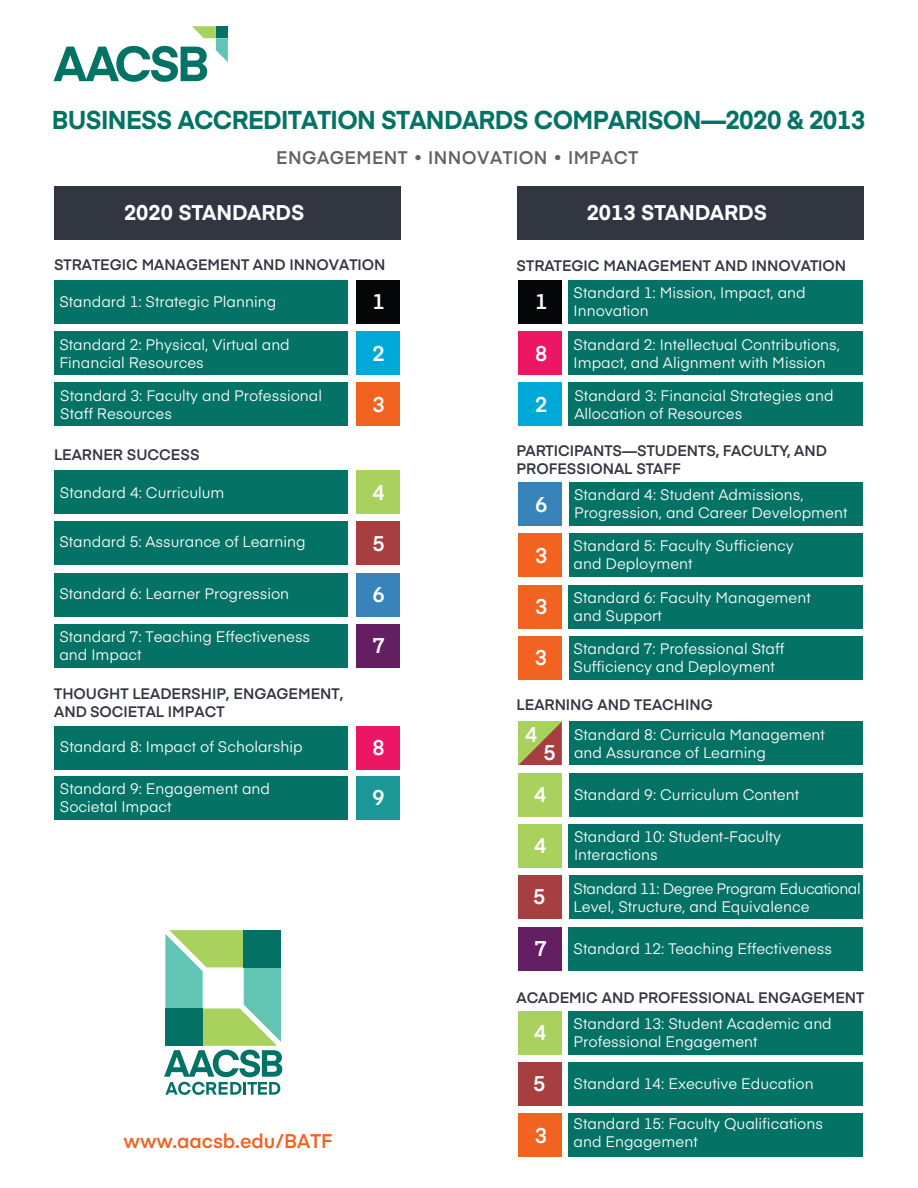
<style>
.page{position:relative;width:918px;height:1188px;background:#fff}
.page>*{position:absolute;margin:0;border:0;box-sizing:border-box;transform-origin:0 0}
.t1{font:700 25.5px "Eina 03";letter-spacing:-.025em;color:#057266}
.t2{font:700 21px "Eina 03";color:#fff}
.t3{font:600 21px/42.3px "Eina 03";color:#fff;text-align:center}
.t4{font:600 19.5px "Eina 03";color:#f26221}
.t5{font:600 18px "Eina 03";letter-spacing:.025em;color:#5f6369}
.t6{font:15px/18px "Eina 03";color:#fff}
.t7{font:600 15px/17.4px "Eina 03";color:#323640}
.t8{font:15px/18px "Eina 03";letter-spacing:-.03em;color:#fff}
</style>
<div class="page">
<div style="left:54px;top:186px;width:347px;height:54px;background:#323640"></div>
<div style="left:54px;top:280px;width:294px;height:43px;background:#057266"></div>
<div style="left:54px;top:332px;width:294px;height:43px;background:#057266"></div>
<div style="left:54px;top:383px;width:294px;height:43px;background:#057266"></div>
<div style="left:54px;top:470px;width:294px;height:44px;background:#057266"></div>
<div style="left:54px;top:522px;width:294px;height:43px;background:#057266"></div>
<div style="left:54px;top:573px;width:294px;height:43px;background:#057266"></div>
<div style="left:54px;top:624px;width:294px;height:44px;background:#057266"></div>
<div style="left:54px;top:726px;width:294px;height:43px;background:#057266"></div>
<div style="left:54px;top:776px;width:294px;height:43px;background:#057266"></div>
<div style="left:356px;top:280px;width:43px;height:43px;background:#050607"></div>
<div style="left:356px;top:332px;width:43px;height:43px;background:#00a9d8"></div>
<div style="left:356px;top:383px;width:43px;height:43px;background:#f26221"></div>
<div style="left:356px;top:470px;width:43px;height:44px;background:#a8d15d"></div>
<div style="left:356px;top:522px;width:43px;height:43px;background:#a73e40"></div>
<div style="left:356px;top:573px;width:43px;height:43px;background:#3883ba"></div>
<div style="left:356px;top:624px;width:43px;height:44px;background:#631f62"></div>
<div style="left:356px;top:726px;width:43px;height:43px;background:#ec1665"></div>
<div style="left:356px;top:776px;width:43px;height:43px;background:#1c9798"></div>
<div style="left:517px;top:186px;width:346px;height:54px;background:#323640"></div>
<div style="left:568px;top:280px;width:294px;height:43px;background:#057266"></div>
<div style="left:568px;top:332px;width:294px;height:43px;background:#057266"></div>
<div style="left:568px;top:383px;width:294px;height:43px;background:#057266"></div>
<div style="left:569px;top:482px;width:294px;height:44px;background:#057266"></div>
<div style="left:569px;top:534px;width:294px;height:43px;background:#057266"></div>
<div style="left:568px;top:585px;width:294px;height:43px;background:#057266"></div>
<div style="left:569px;top:636px;width:294px;height:44px;background:#057266"></div>
<div style="left:569px;top:722px;width:294px;height:43px;background:#057266"></div>
<div style="left:569px;top:773px;width:294px;height:43px;background:#057266"></div>
<div style="left:568px;top:824px;width:294px;height:44px;background:#057266"></div>
<div style="left:569px;top:876px;width:294px;height:43px;background:#057266"></div>
<div style="left:568px;top:927px;width:294px;height:43px;background:#057266"></div>
<div style="left:568px;top:1011px;width:294px;height:43px;background:#057266"></div>
<div style="left:568px;top:1062px;width:294px;height:43px;background:#057266"></div>
<div style="left:568px;top:1114px;width:294px;height:43px;background:#057266"></div>
<div style="left:519px;top:280px;width:43px;height:43px;background:#050607"></div>
<div style="left:519px;top:332px;width:43px;height:43px;background:#ec1665"></div>
<div style="left:519px;top:383px;width:43px;height:43px;background:#00a9d8"></div>
<div style="left:519px;top:482px;width:43px;height:44px;background:#3883ba"></div>
<div style="left:519px;top:534px;width:43px;height:43px;background:#f26221"></div>
<div style="left:519px;top:585px;width:43px;height:43px;background:#f26221"></div>
<div style="left:519px;top:636px;width:43px;height:44px;background:#f26221"></div>
<svg style="left:519px;top:722px;width:43px;height:43px;background:#a7864e"></svg>
<div style="left:519px;top:773px;width:43px;height:43px;background:#a8d15d"></div>
<div style="left:519px;top:824px;width:43px;height:44px;background:#a8d15d"></div>
<div style="left:519px;top:876px;width:43px;height:43px;background:#a73e40"></div>
<div style="left:519px;top:927px;width:43px;height:43px;background:#631f62"></div>
<div style="left:519px;top:1011px;width:43px;height:43px;background:#a8d15d"></div>
<div style="left:519px;top:1062px;width:43px;height:43px;background:#a73e40"></div>
<div style="left:519px;top:1114px;width:43px;height:43px;background:#f26221"></div>
<svg style="left:54px;top:26px;width:174px;height:56px"></svg>
<svg style="left:164px;top:930px;width:118px;height:165px"></svg>
<h1 class="t1" style="left:52px;top:101px;width:815px">BUSINESS ACCREDITATION STANDARDS COMPARISON—2020 &amp; 2013</h1>
<p class="t5" style="left:276px;top:145px;width:364px">ENGAGEMENT • INNOVATION • IMPACT</p>
<h2 class="t2" style="left:124px;top:196px;width:182px">2020 STANDARDS</h2>
<p class="t7" style="left:54px;top:255px;width:333px">STRATEGIC MANAGEMENT AND INNOVATION</p>
<p class="t6" style="left:59px;top:292px;width:218px">Standard 1: Strategic Planning</p>
<p class="t6" style="left:59px;top:334px;width:232px">Standard 2: Physical, Virtual and<br>Financial Resources</p>
<p class="t6" style="left:60px;top:385px;width:263px">Standard 3: Faculty and Professional<br>Staff Resources</p>
<p class="t7" style="left:54px;top:445px;width:147px">LEARNER SUCCESS</p>
<p class="t6" style="left:60px;top:483px;width:166px">Standard 4: Curriculum</p>
<p class="t6" style="left:59px;top:531px;width:248px">Standard 5: Assurance of Learning</p>
<p class="t6" style="left:59px;top:584px;width:231px">Standard 6: Learner Progression</p>
<p class="t6" style="left:59px;top:627px;width:252px">Standard 7: Teaching Effectiveness and Impact</p>
<p class="t7" style="left:54px;top:684px;width:291px">THOUGHT LEADERSHIP, ENGAGEMENT,<br>AND SOCIETAL IMPACT</p>
<p class="t6" style="left:60px;top:736px;width:244px">Standard 8: Impact of Scholarship</p>
<p class="t6" style="left:60px;top:779px;width:212px;line-height:17.4px">Standard 9: Engagement and<br>Societal Impact</p>
<h2 class="t3" style="left:373px;top:279px;width:14px">1</h2>
<h2 class="t3" style="left:373px;top:331px;width:14px">2</h2>
<h2 class="t3" style="left:373px;top:382px;width:14px">3</h2>
<h2 class="t3" style="left:373px;top:470px;width:14px">4</h2>
<h2 class="t3" style="left:373px;top:521px;width:14px">5</h2>
<h2 class="t3" style="left:373px;top:572px;width:14px">6</h2>
<h2 class="t3" style="left:373px;top:623px;width:14px">7</h2>
<h2 class="t3" style="left:373px;top:725px;width:14px">8</h2>
<h2 class="t3" style="left:373px;top:775px;width:14px">9</h2>
<h3 class="t4" style="left:123px;top:1126px;width:211px">www.aacsb.edu/BATF</h3>
<h2 class="t2" style="left:587px;top:196px;width:182px">2013 STANDARDS</h2>
<p class="t7" style="left:517px;top:256px;width:331px">STRATEGIC MANAGEMENT AND INNOVATION</p>
<h2 class="t3" style="left:535px;top:279px;width:14px">1</h2>
<h2 class="t3" style="left:535px;top:331px;width:14px">8</h2>
<h2 class="t3" style="left:535px;top:382px;width:14px">2</h2>
<p class="t6" style="left:574px;top:283px;width:234px">Standard 1: Mission, Impact, and<br>Innovation</p>
<p class="t6" style="left:574px;top:334px;width:268px">Standard 2: Intellectual Contributions,<br>Impact, and Alignment with Mission</p>
<p class="t6" style="left:574px;top:385px;width:261px">Standard 3: Financial Strategies and<br>Allocation of Resources</p>
<p class="t7" style="left:517px;top:441px;width:312px;line-height:18px">PARTICIPANTS—STUDENTS, FACULTY, AND<br>PROFESSIONAL STAFF</p>
<h2 class="t3" style="left:535px;top:482px;width:14px">6</h2>
<h2 class="t3" style="left:535px;top:533px;width:14px">3</h2>
<h2 class="t3" style="left:535px;top:584px;width:14px">3</h2>
<h2 class="t3" style="left:535px;top:635px;width:14px">3</h2>
<p class="t6" style="left:574px;top:485px;width:275px">Standard 4: Student Admissions,<br>Progression, and Career Development</p>
<p class="t6" style="left:574px;top:536px;width:222px">Standard 5: Faculty Sufficiency and Deployment</p>
<p class="t6" style="left:574px;top:588px;width:239px">Standard 6: Faculty Management and Support</p>
<p class="t6" style="left:574px;top:639px;width:212px">Standard 7: Professional Staff<br>Sufficiency and Deployment</p>
<p class="t7" style="left:517px;top:695px;width:198px">LEARNING AND TEACHING</p>
<h2 class="t3" style="left:525px;top:712px;width:14px">4</h2>
<h2 class="t3" style="left:534px;top:730px;width:23px">5<br>4</h2>
<h2 class="t3" style="left:534px;top:823px;width:14px">4</h2>
<h2 class="t3" style="left:533px;top:875px;width:14px">5</h2>
<h2 class="t3" style="left:535px;top:926px;width:14px">7</h2>
<p class="t6" style="left:574px;top:724px;width:252px">Standard 8: Curricula Management and Assurance of Learning</p>
<p class="t6" style="left:574px;top:785px;width:227px">Standard 9: Curriculum Content</p>
<p class="t6" style="left:574px;top:827px;width:209px">Standard 10: Student-Faculty<br>Interactions</p>
<p class="t8" style="left:574px;top:878px;width:289px">Standard 11: Degree Program Educational<br>Level, Structure, and Equivalence</p>
<p class="t6" style="left:574px;top:939px;width:260px">Standard 12: Teaching Effectiveness</p>
<p class="t7" style="left:517px;top:988px;width:349px">ACADEMIC AND PROFESSIONAL ENGAGEMENT</p>
<h2 class="t3" style="left:534px;top:1010px;width:14px">4</h2>
<h2 class="t3" style="left:533px;top:1061px;width:14px">5</h2>
<h2 class="t3" style="left:535px;top:1113px;width:14px">3</h2>
<p class="t6" style="left:574px;top:1014px;width:260px">Standard 13: Student Academic and<br>Professional Engagement</p>
<p class="t6" style="left:574px;top:1074px;width:242px">Standard 14: Executive Education</p>
<p class="t6" style="left:574px;top:1113px;width:251px">Standard 15: Faculty Qualifications and Engagement</p>
</div>
